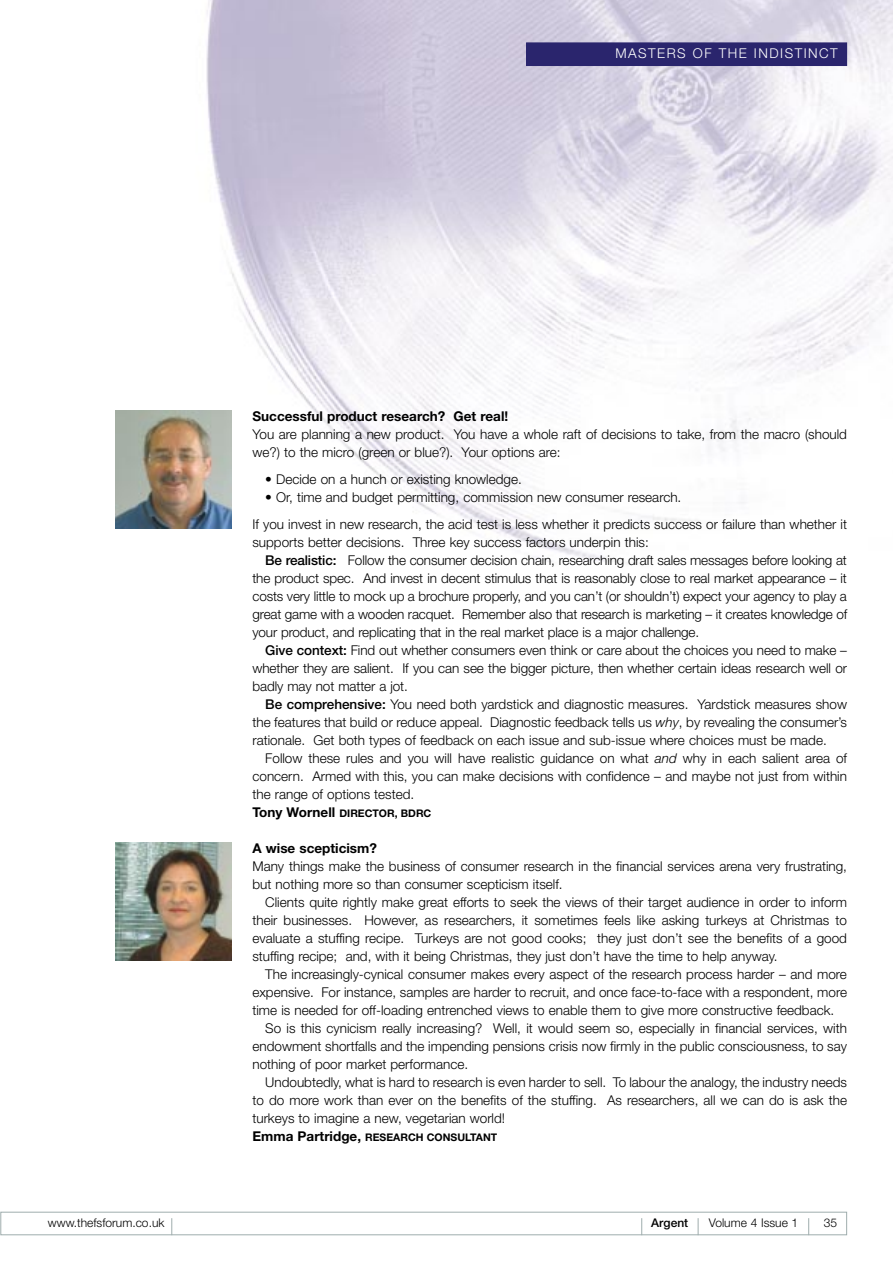
<style>
.page{position:relative;width:893px;height:1263px;background:#fff}
.page>*{position:absolute;margin:0;border:0;box-sizing:border-box;transform-origin:0 0}
.t1{font:300 13.5px/18px "Helvetica Neue";color:#000}
.t2{font:700 13.5px "Helvetica Neue";color:#000}
.t3{font:300 13.5px "Helvetica Neue";letter-spacing:.11em;color:#fff}
.t4{font:300 12px "Helvetica Neue";color:#000}
.t5{font:500 12px "Helvetica Neue";color:#000}
.t6{font:700 10.5px "Helvetica Neue";color:#000}
.s1{font-weight:500}
.s2{font-style:italic}
.s3{font-size:13.5px}
</style>
<div class="page">
<img style="left:206px;top:0;width:686px;height:564px">
<div style="left:526px;top:43px;width:320px;height:23px;background:#2a256d"></div>
<div style="left:0;top:1212px;width:847px;height:23px;border:1px solid #9fadad"></div>
<svg style="left:171px;top:1218px;width:1px;height:17px"></svg>
<svg style="left:808px;top:1218px;width:1px;height:17px"></svg>
<svg style="left:697px;top:1218px;width:1px;height:17px"></svg>
<svg style="left:641px;top:1218px;width:1px;height:17px"></svg>
<img style="left:116px;top:410px;width:115px;height:119px">
<img style="left:116px;top:842px;width:115px;height:119px">
<p class="t3" style="left:615px;top:48px;width:224px">MASTERS OF THE INDISTINCT</p>
<p class="t2" style="left:252px;top:411px;width:257px">Successful product research? Get real!</p>
<p class="t1" style="left:252px;top:426px;width:596px">You are planning a new product. You have a whole raft of decisions to take, from the macro (should we?) to the micro (green or blue?). Your options are:</p>
<p class="t1" style="left:265px;top:471px;width:258px">• Decide on a hunch or existing knowledge.</p>
<p class="t1" style="left:252px;top:484px;width:596px;line-height:27px;text-indent:13px">• Or, time and budget permitting, commission new consumer research.<br>If you invest in new research, the acid test is less whether it predicts success or failure than whether it</p>
<p class="t1" style="left:252px;top:534px;width:398px">supports better decisions. Three key success factors underpin this:</p>
<p class="t1" style="left:265px;top:552px;width:583px"><span class="s1">Be realistic:</span> Follow the consumer decision chain, researching draft sales messages before looking at</p>
<p class="t1" style="left:252px;top:570px;width:596px">the product spec. And invest in decent stimulus that is reasonably close to real market appearance – it</p>
<p class="t1" style="left:252px;top:588px;width:596px">costs very little to mock up a brochure properly, and you can’t (or shouldn’t) expect your agency to play a</p>
<p class="t1" style="left:252px;top:606px;width:596px">great game with a wooden racquet. Remember also that research is marketing – it creates knowledge of</p>
<p class="t1" style="left:252px;top:624px;width:448px">your product, and replicating that in the real market place is a major challenge.</p>
<p class="t1" style="left:265px;top:642px;width:583px"><span class="s1">Give context:</span> Find out whether consumers even think or care about the choices you need to make –</p>
<p class="t1" style="left:252px;top:660px;width:596px">whether they are salient. If you can see the bigger picture, then whether certain ideas research well or</p>
<p class="t1" style="left:252px;top:678px;width:157px">badly may not matter a jot.</p>
<p class="t1" style="left:265px;top:696px;width:583px"><span class="s1">Be comprehensive:</span> You need both yardstick and diagnostic measures. Yardstick measures show</p>
<p class="t1" style="left:252px;top:714px;width:596px">the features that build or reduce appeal. Diagnostic feedback tells us <span class="s2">why</span>, by revealing the consumer’s</p>
<p class="t1" style="left:252px;top:732px;width:575px">rationale. Get both types of feedback on each issue and sub-issue where choices must be made.</p>
<p class="t1" style="left:265px;top:750px;width:583px">Follow these rules and you will have realistic guidance on what <span class="s2">and</span> why in each salient area of</p>
<p class="t1" style="left:252px;top:768px;width:596px">concern. Armed with this, you can make decisions with confidence – and maybe not just from within</p>
<p class="t1" style="left:252px;top:786px;width:163px">the range of options tested.</p>
<p class="t6" style="left:252px;top:809px;width:180px"><span class="s3">Tony Wornell</span> DIRECTOR, BDRC</p>
<p class="t2" style="left:252px;top:843px;width:126px">A wise scepticism?</p>
<p class="t1" style="left:252px;top:858px;width:596px">Many things make the business of consumer research in the financial services arena very frustrating, but nothing more so than consumer scepticism itself.</p>
<p class="t1" style="left:252px;top:894px;width:596px;text-align:justify;text-indent:13px">Clients quite rightly make great efforts to seek the views of their target audience in order to inform their businesses. However, as researchers, it sometimes feels like asking turkeys at Christmas to evaluate a stuffing recipe. Turkeys are not good cooks; they just don’t see the benefits of a good stuffing recipe; and, with it being Christmas, they just don’t have the time to help anyway.</p>
<p class="t1" style="left:265px;top:966px;width:583px">The increasingly-cynical consumer makes every aspect of the research process harder – and more</p>
<p class="t1" style="left:252px;top:984px;width:596px">expensive. For instance, samples are harder to recruit, and once face-to-face with a respondent, more</p>
<p class="t1" style="left:252px;top:1002px;width:583px">time is needed for off-loading entrenched views to enable them to give more constructive feedback.</p>
<p class="t1" style="left:265px;top:1020px;width:583px">So is this cynicism really increasing? Well, it would seem so, especially in financial services, with</p>
<p class="t1" style="left:252px;top:1038px;width:596px">endowment shortfalls and the impending pensions crisis now firmly in the public consciousness, to say</p>
<p class="t1" style="left:252px;top:1056px;width:217px">nothing of poor market performance.</p>
<p class="t1" style="left:265px;top:1074px;width:583px">Undoubtedly, what is hard to research is even harder to sell. To labour the analogy, the industry needs</p>
<p class="t1" style="left:252px;top:1092px;width:596px">to do more work than ever on the benefits of the stuffing. As researchers, all we can do is ask the</p>
<p class="t1" style="left:252px;top:1110px;width:254px">turkeys to imagine a new, vegetarian world!</p>
<p class="t6" style="left:252px;top:1133px;width:246px"><span class="s3">Emma Partridge,</span> RESEARCH CONSULTANT</p>
<p class="t4" style="left:48px;top:1218px;width:118px">www.thefsforum.co.uk</p>
<p class="t5" style="left:651px;top:1218px;width:38px">Argent</p>
<p class="t4" style="left:709px;top:1218px;width:91px">Volume 4 Issue 1</p>
<p class="t4" style="left:823px;top:1218px;width:15px">35</p>
</div>
